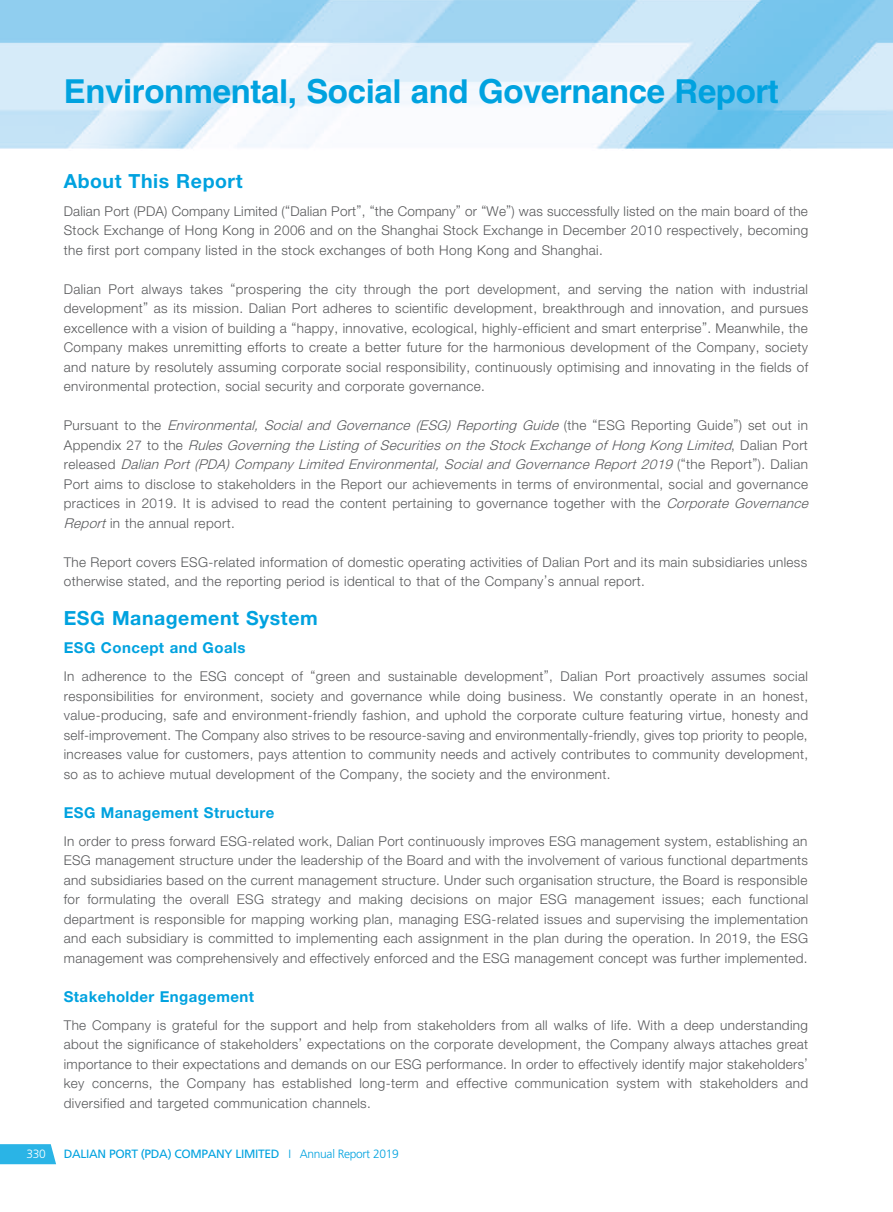
<style>
.page{position:relative;width:893px;height:1212px;background:#fff}
.page>*{position:absolute;margin:0;border:0;box-sizing:border-box;transform-origin:0 0}
.t1{font:700 33px "Helvetica LT Std";letter-spacing:-.01em;color:#00a2df}
.t2{font:700 19.5px "Helvetica Neue LT Std";letter-spacing:.03em;color:#00a2df}
.t3{font:700 15px "Helvetica Neue LT Std";letter-spacing:.03em;color:#00a2df}
.t4{font:300 13.5px/19.5px "Helvetica Neue LT Std";letter-spacing:.03em;color:#57585a;text-align:justify}
.t5{font:12px "Frutiger LT Std";letter-spacing:-.025em;color:#00a2df}
.t6{font:300 12px "Frutiger LT Std";color:#fff}
.s1{font-style:italic}
.s2{font-weight:300}
</style>
<div class="page">
<img style="left:0;top:0;width:893px;height:1165px">
<svg style="left:0;top:1144px;width:56px;height:20px"></svg>
<h1 class="t1" style="left:64px;top:71px;width:717px">Environmental, Social and Governance Report</h1>
<h2 class="t2" style="left:64px;top:168px;width:180px">About This Report</h2>
<p class="t4" style="left:64px;top:201px;width:746px">Dalian Port (PDA) Company Limited (“Dalian Port”, “the Company” or “We”) was successfully listed on the main board of the Stock Exchange of Hong Kong in 2006 and on the Shanghai Stock Exchange in December 2010 respectively, becoming the first port company listed in the stock exchanges of both Hong Kong and Shanghai.</p>
<p class="t4" style="left:64px;top:279px;width:746px">Dalian Port always takes “prospering the city through the port development, and serving the nation with industrial development” as its mission. Dalian Port adheres to scientific development, breakthrough and innovation, and pursues excellence with a vision of building a “happy, innovative, ecological, highly-efficient and smart enterprise”. Meanwhile, the Company makes unremitting efforts to create a better future for the harmonious development of the Company, society and nature by resolutely assuming corporate social responsibility, continuously optimising and innovating in the fields of environmental protection, social security and corporate governance.</p>
<p class="t4" style="left:64px;top:415px;width:750px;text-align:left">P u r s u a n t t o t h e <span class="s1">Environmental, Social and Governance (ESG) Reporting Guide</span> ( t h e “ E S G R e p o r t i n g G u i d e ” ) s e t o u t i n A p p e n d i x 2 7 t o t h e <span class="s1">Rules Governing the Listing of Securities on the Stock Exchange of Hong Kong Limited</span>, D a l i a n P o r t r e l e a s e d <span class="s1">Dalian Port (PDA) Company Limited Environmental, Social and Governance Report 2019</span> ( “ t h e R e p o r t ” ) . D a l i a n Port aims to disclose to stakeholders in the Report our achievements in terms of environmental, social and governance practices in 2019. It is advised to read the content pertaining to governance together with the <span class="s1">Corporate Governance Report</span>in the annual report.</p>
<p class="t4" style="left:64px;top:552px;width:745px">The Report covers ESG-related information of domestic operating activities of Dalian Port and its main subsidiaries unless otherwise stated, and the reporting period is identical to that of the Company’s annual report.</p>
<h2 class="t2" style="left:64px;top:606px;width:255px">ESG Management System</h2>
<p class="t3" style="left:64px;top:638px;width:183px">ESG Concept and Goals</p>
<p class="t4" style="left:64px;top:666px;width:746px">In adherence to the ESG concept of “green and sustainable development”, Dalian Port proactively assumes social responsibilities for environment, society and governance while doing business. We constantly operate in an honest, value-producing, safe and environment-friendly fashion, and uphold the corporate culture featuring virtue, honesty and self-improvement. The Company also strives to be resource-saving and environmentally-friendly, gives top priority to people, increases value for customers, pays attention to community needs and actively contributes to community development, so as to achieve mutual development of the Company, the society and the environment.</p>
<p class="t3" style="left:64px;top:803px;width:212px">ESG Management Structure</p>
<p class="t4" style="left:64px;top:831px;width:746px">In order to press forward ESG-related work, Dalian Port continuously improves ESG management system, establishing an ESG management structure under the leadership of the Board and with the involvement of various functional departments and subsidiaries based on the current management structure. Under such organisation structure, the Board is responsible for formulating the overall ESG strategy and making decisions on major ESG management issues; each functional department is responsible for mapping working plan, managing ESG-related issues and supervising the implementation and each subsidiary is committed to implementing each assignment in the plan during the operation. In 2019, the ESG management was comprehensively and effectively enforced and the ESG management concept was further implemented.</p>
<p class="t3" style="left:64px;top:987px;width:192px">Stakeholder Engagement</p>
<p class="t4" style="left:64px;top:1015px;width:746px">The Company is grateful for the support and help from stakeholders from all walks of life. With a deep understanding about the significance of stakeholders’ expectations on the corporate development, the Company always attaches great importance to their expectations and demands on our ESG performance. In order to effectively identify major stakeholders’ key concerns, the Company has established long-term and effective communication system with stakeholders and diversified and targeted communication channels.</p>
<p class="t6" style="left:26px;top:1147px;width:21px">330</p>
<p class="t5" style="left:64px;top:1147px;width:336px">DALIAN PORT (PDA) COMPANY LIMITED <span class="s2">I Annual Report 2019</span></p>
</div>
